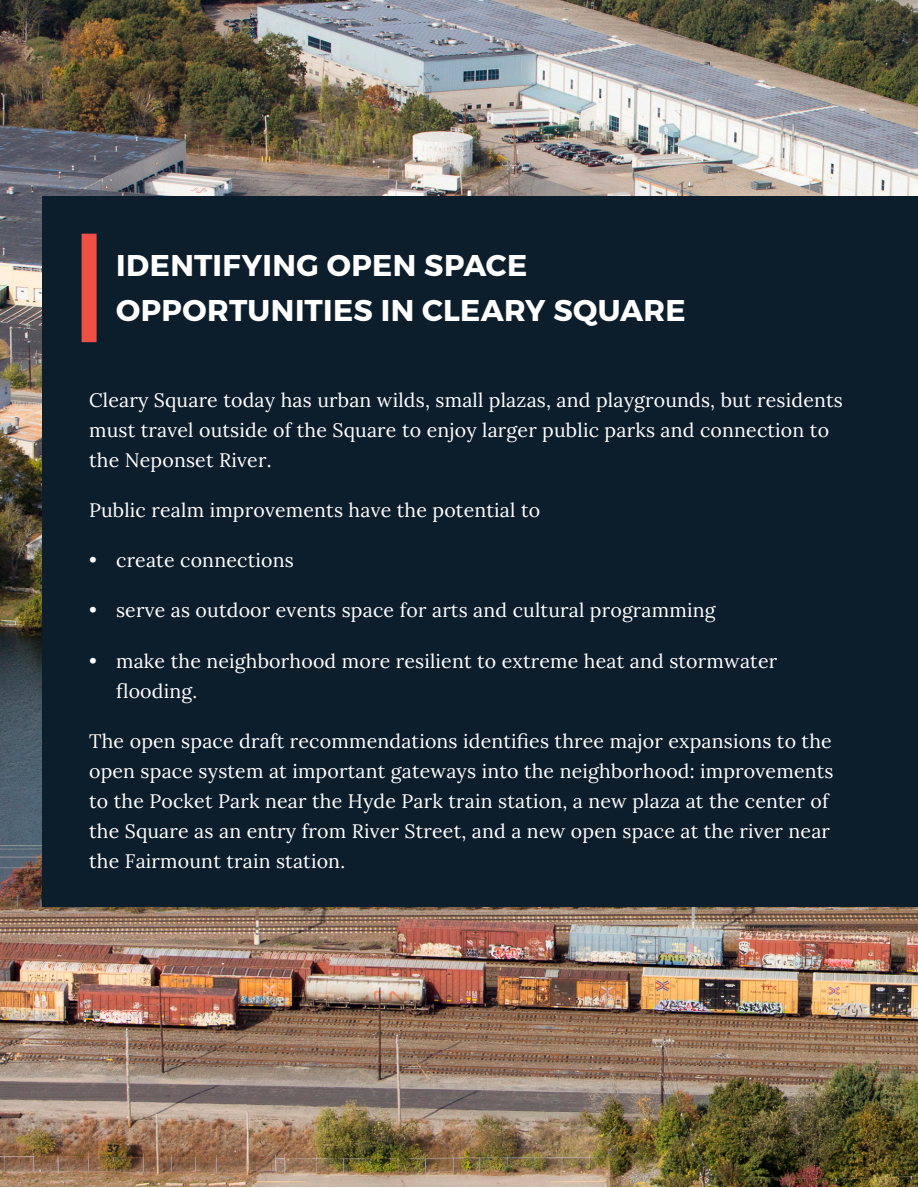
<style>
.page{position:relative;width:918px;height:1188px;background:#fff}
.page>*{position:absolute;margin:0;border:0;box-sizing:border-box;transform-origin:0 0}
.H2_Vertical_red_line{font:700 30px/45px "Montserrat";letter-spacing:.01em;color:#fff}
.Regular_body_style{font:19.5px/30px "Lora";letter-spacing:.01em;color:#fff}
.t1{font:700 10.5px "Montserrat";color:#231f20}
</style>
<div class="page">
<img style="left:0;top:0;width:918px;height:1186px">
<div style="left:43px;top:196px;width:875px;height:711px;background:#0c1d2c"></div>
<div style="left:82px;top:234px;width:15px;height:108px;background:#ef4f45"></div>
<p class="H2_Vertical_red_line" style="left:116px;top:243px;width:571px">IDENTIFYING OPEN SPACE<br>OPPORTUNITIES IN CLEARY SQUARE</p>
<p class="Regular_body_style" style="left:89px;top:384px;width:755px">Cleary Square today has urban wilds, small plazas, and playgrounds, but residents must travel outside of the Square to enjoy larger public parks and connection to the Neponset River.</p>
<p class="Regular_body_style" style="left:89px;top:494px;width:453px">Public realm improvements have the potential to</p>
<p class="Regular_body_style" style="left:89px;top:544px;width:206px">• create connections</p>
<p class="Regular_body_style" style="left:89px;top:594px;width:628px">• serve as outdoor events space for arts and cultural programming</p>
<p class="Regular_body_style" style="left:116px;top:645px;width:663px;text-indent:-27px">• make the neighborhood more resilient to extreme heat and stormwater flooding.</p>
<p class="Regular_body_style" style="left:89px;top:725px;width:746px">The open space draft recommendations identifies three major expansions to the open space system at important gateways into the neighborhood: improvements to the Pocket Park near the Hyde Park train station, a new plaza at the center of the Square as an entry from River Street, and a new open space at the river near the Fairmount train station.</p>
<p class="t1" style="left:108px;top:1142px;width:14px">37</p>
</div>
